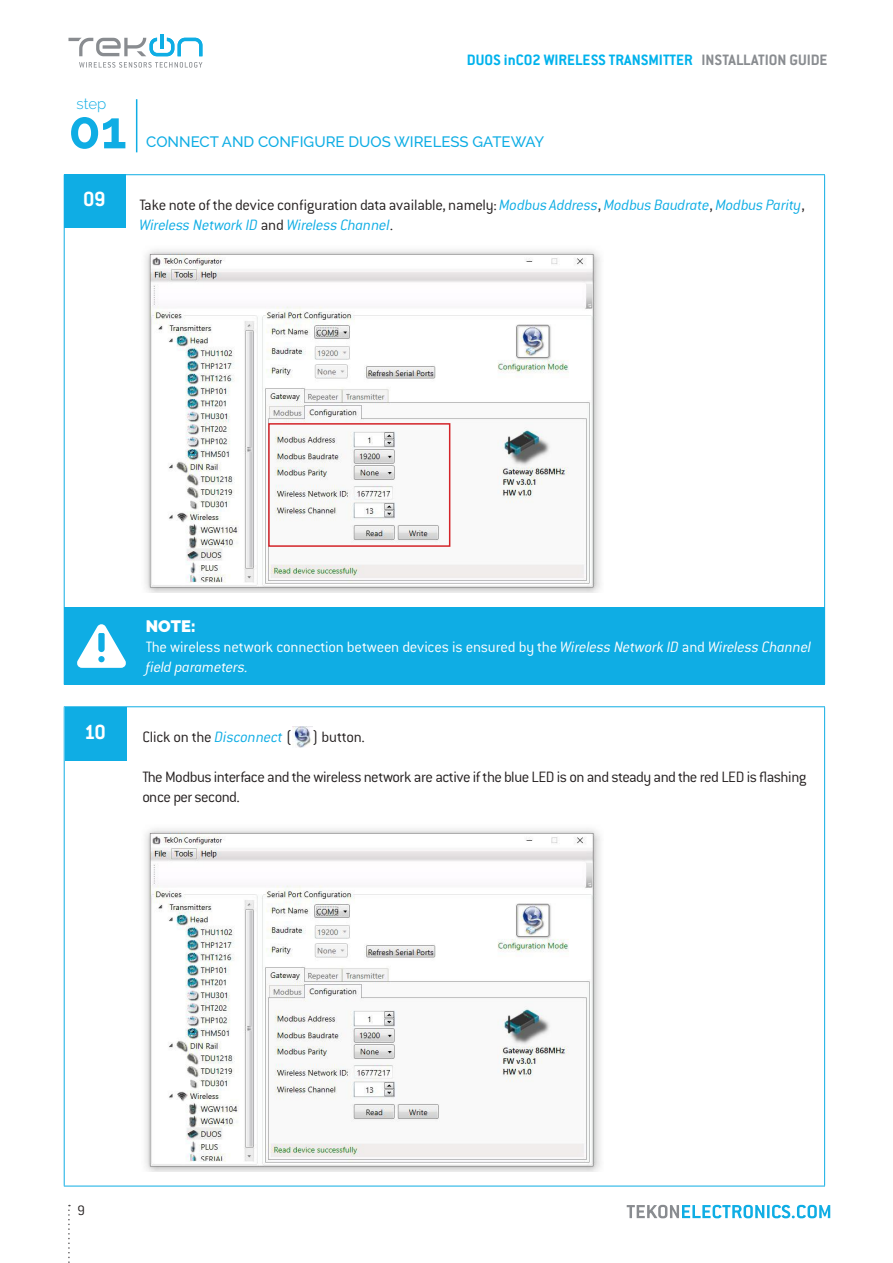
<style>
.page{position:relative;width:893px;height:1263px;background:#fff}
.page>*{position:absolute;margin:0;border:0;box-sizing:border-box;transform-origin:0 0}
.t1{font:700 52.5px "Raleway";color:#0fade4}
.t2{font:700 22.5px "Conduit ITC Pro";color:#fff}
.t3{font:300 16.5px/19.8px "Conduit ITC Pro";letter-spacing:-.03em;color:#241f1f}
.t4{font:italic 300 16.5px/19.8px "Conduit ITC Pro";letter-spacing:-.015em;color:#0fade4}
.t5{font:300 16.5px/19.8px "Conduit ITC Pro";letter-spacing:-.015em;color:#fff}
.t6{font:700 16.5px "Conduit ITC Pro";color:#00b2ec}
.t7{font:900 16.5px "Raleway";color:#fff}
.t8{font:500 15px "Raleway";color:#0fade4}
.t9{font:300 15px "Raleway";color:#0fade4}
.t10{font:300 15px "Conduit ITC Pro";color:#241f1f}
.s1{color:#898c90}
.s2{font-style:normal;color:#241f1f}
.s3{font-style:italic}
.s4{font-style:italic;color:#0fade4}
</style>
<div class="page">
<hr style="left:136px;top:99px;width:1px;height:53px;background:#0fade4">
<svg style="left:627px;top:1205px;width:203px;height:13px"></svg>
<svg style="left:68px;top:1205px;width:2px;height:58px"></svg>
<svg style="left:68px;top:34px;width:134px;height:22px"></svg>
<svg style="left:79px;top:62px;width:123px;height:6px"></svg>
<hr style="left:64px;top:174px;width:761px;height:1px;background:#0fade4">
<hr style="left:64px;top:175px;width:1px;height:509px;background:#0fade4">
<hr style="left:824px;top:175px;width:1px;height:509px;background:#0fade4">
<hr style="left:64px;top:684px;width:761px;height:1px;background:#0fade4">
<hr style="left:64px;top:706px;width:761px;height:1px;background:#0fade4">
<hr style="left:64px;top:707px;width:1px;height:479px;background:#0fade4">
<hr style="left:824px;top:707px;width:1px;height:479px;background:#0fade4">
<hr style="left:64px;top:1186px;width:761px;height:1px;background:#0fade4">
<div style="left:65px;top:608px;width:760px;height:77px;background:#0fade4"></div>
<div style="left:64px;top:174px;width:62px;height:53px;background:#0fade4"></div>
<div style="left:65px;top:707px;width:62px;height:53px;background:#0fade4"></div>
<img style="left:293px;top:726px;width:19px;height:21px">
<img style="left:145px;top:828px;width:456px;height:343px">
<img style="left:145px;top:249px;width:456px;height:343px">
<div style="left:268px;top:423px;width:182px;height:124px;border:2px solid #d42429"></div>
<svg style="left:77px;top:624px;width:49px;height:44px"></svg>
<p class="t9" style="left:77px;top:95px;width:31px">step</p>
<h1 class="t1" style="left:68px;top:100px;width:60px">01</h1>
<p class="t6" style="left:467px;top:51px;width:362px">DUOS inCO2 WIRELESS TRANSMITTER <span class="s1">INSTALLATION GUIDE</span></p>
<p class="t8" style="left:146px;top:133px;width:400px">CONNECT AND CONFIGURE DUOS WIRELESS GATEWAY</p>
<h2 class="t2" style="left:83px;top:186px;width:24px">09</h2>
<p class="t4" style="left:139px;top:195px;width:667px"><span class="s2">Take note of the device configuration data available, namely:</span> Modbus Address<span class="s2">,</span> Modbus Baudrate<span class="s2">,</span> Modbus Parity<span class="s2">,<br></span>Wireless Network ID <span class="s2">and</span> Wireless Channel<span class="s2">.</span></p>
<p class="t7" style="left:146px;top:617px;width:52px">NOTE:</p>
<p class="t5" style="left:146px;top:637px;width:667px">The wireless network connection between devices is ensured by the <span class="s3">Wireless Network ID</span> and <span class="s3">Wireless Channel field parameters.</span></p>
<h2 class="t2" style="left:84px;top:719px;width:23px">10</h2>
<p class="t3" style="left:142px;top:727px;width:224px">Click on the <span class="s4">Disconnect</span> ( ) button.</p>
<p class="t3" style="left:142px;top:767px;width:665px">The Modbus interface and the wireless network are active if the blue LED is on and steady and the red LED is flashing once per second.</p>
<p class="t10" style="left:77px;top:1202px;width:9px">9</p>
</div>
